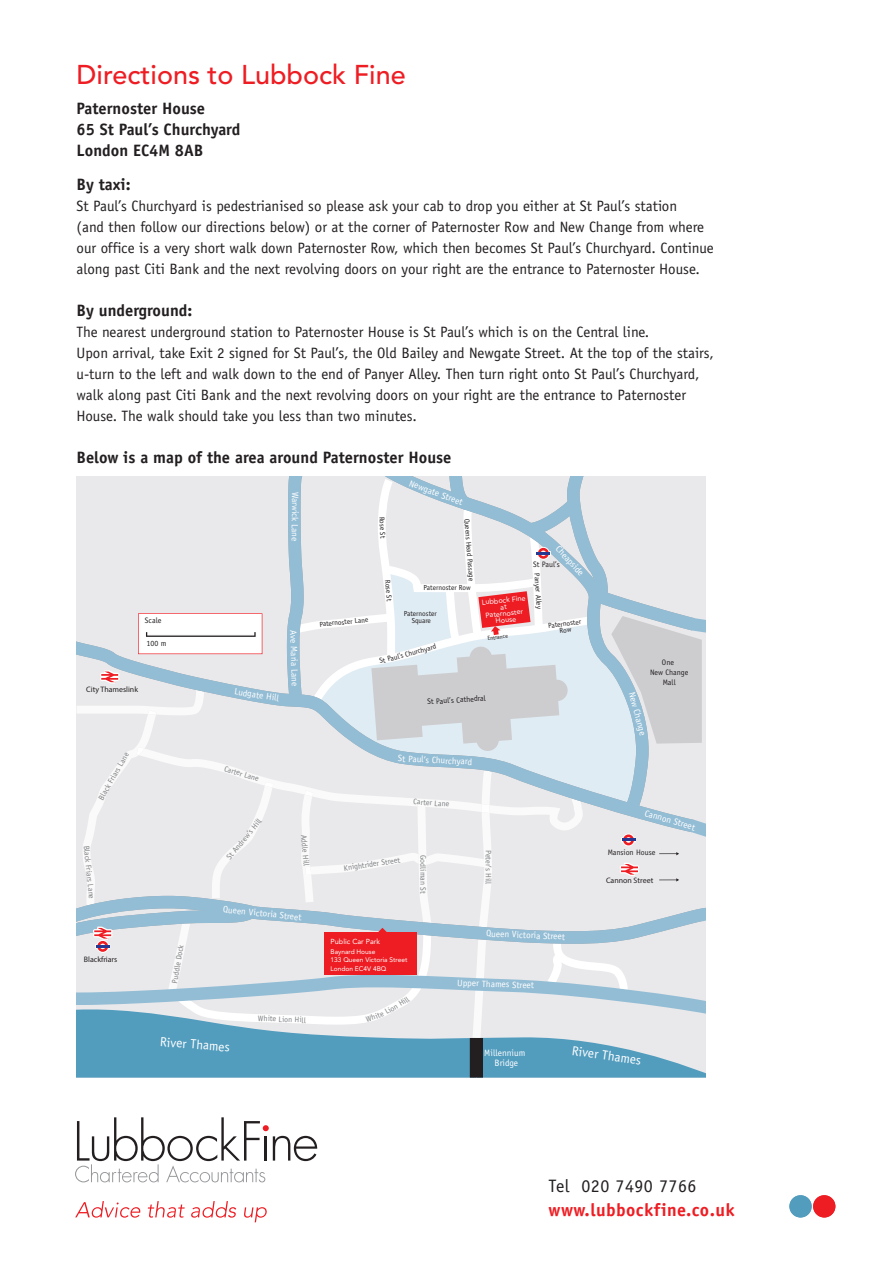
<style>
.page{position:relative;width:893px;height:1263px;background:#fff}
.page>*{position:absolute;margin:0;border:0;box-sizing:border-box;transform-origin:0 0}
.t1{font:500 27px "Avenir";color:#ee1d23}
.t2{font:700 18px "Officina Sans";letter-spacing:.025em;color:#ee1d23}
.t3{font:18px "Officina Sans";letter-spacing:.025em;color:#231f20}
.t4{font:700 16.5px/21px "Officina Sans";color:#231f20}
.t5{font:15px/21px "Officina Sans";color:#231f20}
.t6{font:13.2px "Officina Sans";color:#fff}
.t7{font:9.3px/9.9px "Officina Sans";letter-spacing:-.005em;color:#fff;text-align:center}
.t8{font:7.95px "Officina Sans";letter-spacing:-.005em;color:#7e8083}
.t9{font:7.95px/9.9px "Officina Sans";letter-spacing:-.005em;color:#231f20;text-align:center}
.t10{font:7.95px "Myriad Pro";color:#231f20}
.t11{font:7.2px/6.6px "Officina Sans";color:#231f20;text-align:center}
.t12{font:7.2px/6.6px "Avenir";color:#fff;text-align:center}
.t13{font:6.6px/8.6px "Avenir";color:#fff}
.t14{font:6px "Officina Sans";color:#231f20}
</style>
<div class="page">
<svg style="left:75px;top:1201px;width:66px;height:17px"></svg>
<svg style="left:148px;top:1201px;width:37px;height:17px"></svg>
<svg style="left:191px;top:1201px;width:45px;height:17px"></svg>
<svg style="left:244px;top:1207px;width:23px;height:15px"></svg>
<svg style="left:75px;top:1117px;width:242px;height:65px"></svg>
<div style="left:813px;top:1195px;width:22px;height:22px;background:#ee1d23;border-radius:50%"></div>
<div style="left:789px;top:1195px;width:23px;height:22px;background:#529cbe;border-radius:50%"></div>
<svg style="left:77px;top:476px;width:629px;height:601px;background:#d4dbe2"></svg>
<h1 class="t1" style="left:77px;top:60px;width:331px">Directions to Lubbock Fine</h1>
<p class="t4" style="left:77px;top:98px;width:165px">Paternoster House<br>65 St Paul’s Churchyard<br>London EC4M 8AB</p>
<p class="t4" style="left:77px;top:173px;width:56px">By taxi:</p>
<p class="t5" style="left:77px;top:195px;width:639px">St Paul’s Churchyard is pedestrianised so please ask your cab to drop you either at St Paul’s station<br>(and then follow our directions below) or at the corner of Paternoster Row and New Change from where our office is a very short walk down Paternoster Row, which then becomes St Paul’s Churchyard. Continue along past Citi Bank and the next revolving doors on your right are the entrance to Paternoster House.</p>
<p class="t4" style="left:77px;top:299px;width:117px">By underground:</p>
<p class="t5" style="left:77px;top:321px;width:639px">The nearest underground station to Paternoster House is St Paul’s which is on the Central line.<br>Upon arrival, take Exit 2 signed for St Paul’s, the Old Bailey and Newgate Street. At the top of the stairs, u-turn to the left and walk down to the end of Panyer Alley. Then turn right onto St Paul’s Churchyard, walk along past Citi Bank and the next revolving doors on your right are the entrance to Paternoster House. The walk should take you less than two minutes.</p>
<p class="t4" style="left:77px;top:446px;width:376px">Below is a map of the area around Paternoster House</p>
<p class="t9" style="left:145px;top:615px;width:18px">Scale</p>
<p class="t9" style="left:147px;top:638px;width:21px">100 m</p>
<p class="t10" style="left:86px;top:685px;width:53px">City Thameslink</p>
<p class="t8" style="left:96px;top:797px;width:55px;rotate:-60deg">Black Friars Lane</p>
<p class="t8" style="left:91px;top:845px;width:55px;rotate:84deg">Black Friars Lane</p>
<p class="t10" style="left:84px;top:954px;width:35px">Blackfriars</p>
<p class="t8" style="left:170px;top:982px;width:40px;rotate:-80deg">Puddle Dock</p>
<p class="t7" style="left:300px;top:492px;width:51px;rotate:90deg">Warwick Lane</p>
<p class="t7" style="left:235px;top:686px;width:47px;rotate:9deg">Ludgate Hill</p>
<p class="t7" style="left:298px;top:630px;width:57px;rotate:88deg">Ave Maria Lane</p>
<p class="t8" style="left:226px;top:763px;width:37px;rotate:18deg">Carter Lane</p>
<p class="t8" style="left:224px;top:855px;width:51px;rotate:-50deg">St Andrew’s Hill</p>
<p class="t8" style="left:309px;top:834px;width:33px;rotate:85deg">Addle Hill</p>
<p class="t7" style="left:224px;top:904px;width:81px;rotate:6deg">Queen Victoria Street</p>
<p class="t8" style="left:258px;top:1013px;width:49px;rotate:2deg">White Lion Hill</p>
<p class="t6" style="left:161px;top:1034px;width:71px;rotate:4deg">River Thames</p>
<p class="t11" style="left:319px;top:621px;width:50px;rotate:-5deg">Paternoster Lane</p>
<p class="t7" style="left:412px;top:478px;width:58px;rotate:21deg">Newgate Street</p>
<p class="t11" style="left:385px;top:516px;width:23px;rotate:87deg">Rose St</p>
<p class="t11" style="left:470px;top:518px;width:64px;rotate:86deg">Queens Head Passage</p>
<p class="t7" style="left:561px;top:544px;width:38px;rotate:47deg">Cheapside</p>
<p class="t9" style="left:533px;top:559px;width:28px">St Paul’s</p>
<p class="t11" style="left:391px;top:579px;width:23px;rotate:85deg">Rose St</p>
<p class="t11" style="left:540px;top:573px;width:37px;rotate:86deg">Panyer Alley</p>
<p class="t11" style="left:424px;top:584px;width:49px">Paternoster Row</p>
<p class="t12" style="left:482px;top:599px;width:45px;rotate:-6deg">Lubbock Fine at<br>Paternoster<br>House</p>
<p class="t11" style="left:404px;top:610px;width:35px">Paternoster<br>Square</p>
<p class="t11" style="left:548px;top:622px;width:35px;rotate:-7deg">Paternoster<br>Row</p>
<p class="t14" style="left:487px;top:635px;width:22px;rotate:-7deg">Entrance</p>
<p class="t11" style="left:379px;top:658px;width:60px;rotate:-15deg">St Paul’s Churchyard</p>
<p class="t9" style="left:650px;top:657px;width:40px">One<br>New Change<br>Mall</p>
<p class="t9" style="left:427px;top:697px;width:60px;rotate:-4deg">St Paul’s Cathedral</p>
<p class="t7" style="left:636px;top:691px;width:46px;rotate:75deg">New Change</p>
<p class="t7" style="left:398px;top:753px;width:76px;rotate:3deg">St Paul’s Churchyard</p>
<p class="t8" style="left:414px;top:797px;width:37px;rotate:4deg">Carter Lane</p>
<p class="t7" style="left:647px;top:808px;width:54px;rotate:17deg">Cannon Street</p>
<p class="t8" style="left:343px;top:863px;width:58px;rotate:-8deg">Knightrider Street</p>
<p class="t8" style="left:428px;top:855px;width:40px;rotate:90deg">Godliman St</p>
<p class="t8" style="left:493px;top:850px;width:36px;rotate:90deg">Peter’s Hill</p>
<p class="t9" style="left:608px;top:847px;width:49px">Mansion House</p>
<p class="t10" style="left:606px;top:875px;width:49px">Cannon Street</p>
<p class="t12" style="left:331px;top:938px;width:51px">Public Car Park</p>
<p class="t13" style="left:331px;top:947px;width:78px">Baynard House<br>133 Queen Victoria Street<br>London EC4V 4BQ</p>
<p class="t8" style="left:383px;top:1008px;width:15px;rotate:-30deg">Lion</p>
<p class="t7" style="left:486px;top:928px;width:81px;rotate:2deg">Queen Victoria Street</p>
<p class="t7" style="left:457px;top:977px;width:78px;rotate:2deg">Upper Thames Street</p>
<p class="t7" style="left:484px;top:1048px;width:43px;rotate:-1deg">Millennium<br>Bridge</p>
<p class="t6" style="left:573px;top:1043px;width:71px;rotate:8deg">River Thames</p>
<p class="t3" style="left:549px;top:1176px;width:149px">Tel 020 7490 7766</p>
<p class="t2" style="left:549px;top:1199px;width:188px">www.lubbockfine.co.uk</p>
</div>
